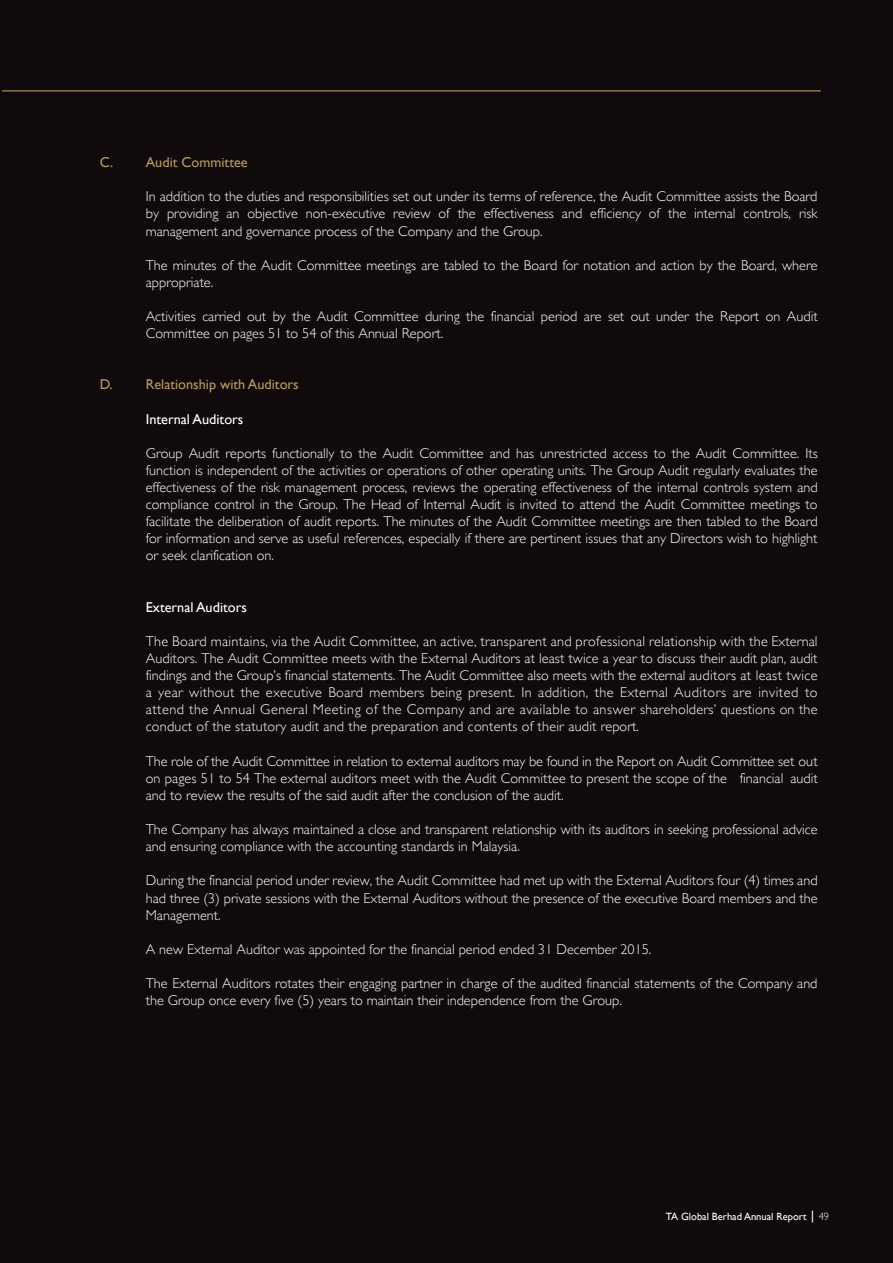
<style>
.page{position:relative;width:893px;height:1263px;background:#110a0c}
.page>*{position:absolute;margin:0;border:0;box-sizing:border-box;transform-origin:0 0}
.t1{font:300 14.25px/17.1px "Gill Sans";color:#fff;text-align:justify}
.t2{font:14.25px "Gill Sans";color:#b99a5a}
.t3{font:14.25px "Gill Sans";color:#fff}
.t4{font:10.5px "Gill Sans";color:#fff}
.s1{font-family:"Calibri";font-size:13.5px}
.s2{font-weight:300}
</style>
<div class="page">
<hr style="left:2px;top:91px;width:819px;height:1px;background:#b99a5a">
<p class="t2" style="left:100px;top:154px;width:15px">C.</p>
<p class="t2" style="left:100px;top:376px;width:14px">D.</p>
<p class="t2" style="left:146px;top:154px;width:103px">Audit Committee</p>
<p class="t1" style="left:146px;top:188px;width:673px">In addition to the duties and responsibilities set out under its terms of reference, the Audit Committee assists the Board by providing an objective non-executive review of the effectiveness and efficiency of the internal controls, risk management and governance process of the Company and the Group.</p>
<p class="t1" style="left:146px;top:256px;width:673px">The minutes of the Audit Committee meetings are tabled to the Board for notation and action by the Board, where appropriate.</p>
<p class="t1" style="left:146px;top:308px;width:673px">Activities carried out by the Audit Committee during the financial period are set out under the Report on Audit<br>Committee on pages 51 to 54 of this Annual Report.</p>
<p class="t2" style="left:146px;top:376px;width:154px">Relationship with Auditors</p>
<p class="t3" style="left:146px;top:410px;width:99px">Internal Auditors</p>
<p class="t1" style="left:146px;top:444px;width:673px">Group Audit reports functionally to the Audit Committee and has unrestricted access to the Audit Committee. Its function is independent of the activities or operations of other operating units. The Group Audit regularly evaluates the effectiveness of the risk management process, reviews the operating effectiveness of the internal controls system and compliance control in the Group. The Head of Internal Audit is invited to attend the Audit Committee meetings to facilitate the deliberation of audit reports. The minutes of the Audit Committee meetings are then tabled to the Board for information and serve as useful references, especially if there are pertinent issues that any Directors wish to highlight or seek clarification on.</p>
<p class="t3" style="left:146px;top:598px;width:103px">External Auditors</p>
<p class="t1" style="left:146px;top:632px;width:673px">The Board maintains, via the Audit Committee, an active, transparent and professional relationship with the External Auditors. The Audit Committee meets with the External Auditors at least twice a year to discuss their audit plan, audit findings and the Group’s financial statements. The Audit Committee also meets with the external auditors at least twice a year without the executive Board members being present. In addition, the External Auditors are invited to attend the Annual General Meeting of the Company and are available to answer shareholders’ questions on the conduct of the statutory audit and the preparation and contents of their audit report.</p>
<p class="t1" style="left:146px;top:752px;width:673px">The role of the Audit Committee in relation to external auditors may be found in the Report on Audit Committee set out on pages 51 to 54 The external auditors meet with the Audit Committee to present the scope of the financial audit and to review the results of the said audit after the conclusion of the audit.</p>
<p class="t1" style="left:146px;top:821px;width:673px">The Company has always maintained a close and transparent relationship with its auditors in seeking professional advice and ensuring compliance with the accounting standards in Malaysia.</p>
<p class="t1" style="left:146px;top:872px;width:673px">During the financial period under review, the Audit Committee had met up with the External Auditors four (4) times and had three (3) private sessions with the External Auditors without the presence of the executive Board members and the Management.</p>
<p class="t1" style="left:146px;top:940px;width:507px">A new External Auditor was appointed for the financial period ended 31 December 2015.</p>
<p class="t1" style="left:146px;top:974px;width:673px">The External Auditors rotates their engaging partner in charge of the audited financial statements of the Company and the Group once every five (5) years to maintain their independence from the Group.</p>
<p class="t4" style="left:666px;top:1211px;width:165px">TA Global Berhad Annual Report <span class="s1">|</span> <span class="s2">49</span></p>
</div>
